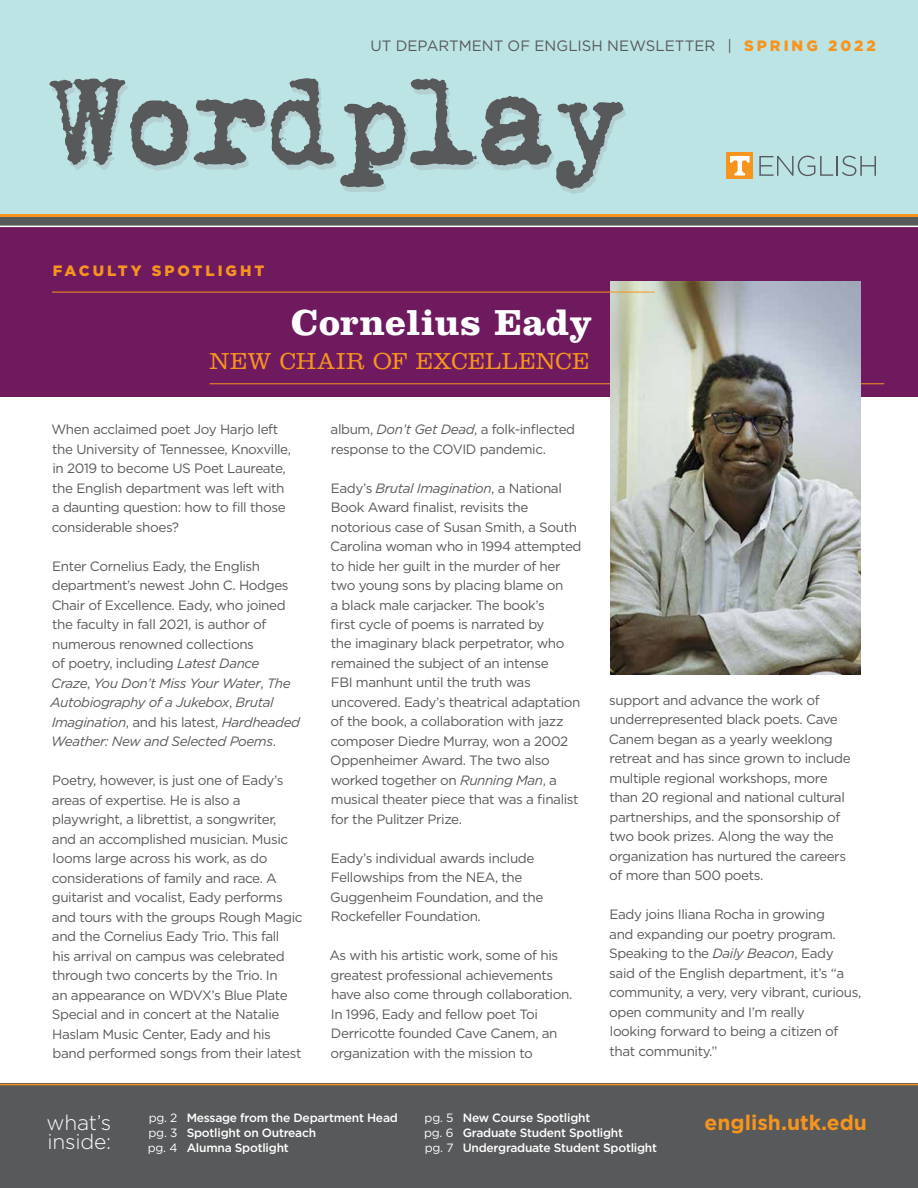
<style>
.page{position:relative;width:918px;height:1188px;background:#fff}
.page>*{position:absolute;margin:0;border:0;box-sizing:border-box;transform-origin:0 0}
.t1{font:700 37.5px "Clarendon LT Std";letter-spacing:.01em;color:#fff}
.t2{font:300 24px "Clarendon LT Std";letter-spacing:.02em;color:#f7941e}
.t3{font:700 21px "Gotham";color:#f7941e}
.t4{font:300 21px "Gotham";letter-spacing:-.01em;color:#fff}
.t5{font:15px "Gotham";color:#58595b}
.t6{font:900 15px "Gotham";letter-spacing:.2em;color:#f7941e}
.t7{font:13.5px/19.5px "Gotham";letter-spacing:-.03em;color:#58595b}
.t8{font:500 12px/15px "Gotham";letter-spacing:-.02em;color:#fff}
.t9{font:12px/15px "Gotham";letter-spacing:-.02em;color:#fff;text-align:justify}
.s1{font-weight:900;color:#f7941e}
.s2{font-style:italic}
</style>
<div class="page">
<div style="left:0;top:223px;width:918px;height:173px;background:#6f1a5f"></div>
<hr style="left:210px;top:383px;width:674px;height:1px;background:#f7941e">
<div style="left:0;top:0;width:918px;height:222px;background:#bce4e5"></div>
<svg style="left:50px;top:78px;width:574px;height:111px"></svg>
<div style="left:0;top:1084px;width:918px;height:104px;background:#58595b"></div>
<div style="left:727px;top:153px;width:26px;height:26px;background:#f7941e"></div>
<svg style="left:730px;top:156px;width:20px;height:20px"></svg>
<svg style="left:759px;top:156px;width:117px;height:20px"></svg>
<svg style="left:0;top:215px;width:918px;height:3px;background:#c28032"></svg>
<div style="left:0;top:218px;width:918px;height:8px;background:#58595b"></div>
<hr style="left:0;top:226px;width:918px;height:1px;background:#fff">
<hr style="left:0;top:1084px;width:918px;height:1px;background:#f7941e">
<img style="left:610px;top:282px;width:251px;height:392px">
<hr style="left:52px;top:292px;width:602px;height:1px;background:#f7941e">
<p class="t6" style="left:53px;top:261px;width:213px">FACULTY SPOTLIGHT</p>
<p class="t5" style="left:371px;top:36px;width:507px">UT DEPARTMENT OF ENGLISH NEWSLETTER | <span class="s1">S P R I N G 2 0 2 2</span></p>
<h1 class="t1" style="left:291px;top:300px;width:303px">Cornelius Eady</h1>
<h2 class="t2" style="left:209px;top:348px;width:381px">NEW CHAIR OF EXCELLENCE</h2>
<p class="t7" style="left:52px;top:419px;width:241px">When acclaimed poet Joy Harjo left the University of Tennessee, Knoxville, in 2019 to become US Poet Laureate, the English department was left with a daunting question: how to fill those considerable shoes?</p>
<p class="t7" style="left:51px;top:556px;width:251px">Enter Cornelius Eady, the English department’s newest John C. Hodges Chair of Excellence. Eady, who joined the faculty in fall 2021, is author of numerous renowned collections<br>of poetry, including <span class="s2">Latest Dance Craze</span>, <span class="s2">You Don’t Miss Your Water</span>, <span class="s2">The Autobiography of a Jukebox</span>, <span class="s2">Brutal Imagination</span>, and his latest, <span class="s2">Hardheaded Weather: New and Selected Poems</span>.</p>
<p class="t7" style="left:52px;top:770px;width:252px">Poetry, however, is just one of Eady’s areas of expertise. He is also a playwright, a librettist, a songwriter, and an accomplished musician. Music looms large across his work, as do considerations of family and race. A guitarist and vocalist, Eady performs and tours with the groups Rough Magic and the Cornelius Eady Trio. This fall<br>his arrival on campus was celebrated through two concerts by the Trio. In<br>an appearance on WDVX’s Blue Plate Special and in concert at the Natalie Haslam Music Center, Eady and his band performed songs from their latest</p>
<p class="t7" style="left:331px;top:419px;width:246px">album, <span class="s2">Don’t Get Dead</span>, a folk-inflected response to the COVID pandemic.</p>
<p class="t7" style="left:330px;top:478px;width:253px">Eady’s <span class="s2">Brutal Imagination</span>, a National Book Award finalist, revisits the notorious case of Susan Smith, a South Carolina woman who in 1994 attempted to hide her guilt in the murder of her two young sons by placing blame on<br>a black male carjacker. The book’s<br>first cycle of poems is narrated by<br>the imaginary black perpetrator, who remained the subject of an intense<br>FBI manhunt until the truth was uncovered. Eady’s theatrical adaptation of the book, a collaboration with jazz composer Diedre Murray, won a 2002<br>Oppenheimer Award. The two also worked together on <span class="s2">Running Man</span>, a musical theater piece that was a finalist for the Pulitzer Prize.</p>
<p class="t7" style="left:330px;top:848px;width:215px">Eady’s individual awards include<br>Fellowships from the NEA, the<br>Guggenheim Foundation, and the<br>Rockefeller Foundation.</p>
<p class="t7" style="left:329px;top:946px;width:244px">As with his artistic work, some of his greatest professional achievements have also come through collaboration.<br>In 1996, Eady and fellow poet Toi Derricotte founded Cave Canem, an organization with the mission to</p>
<p class="t7" style="left:609px;top:690px;width:243px">support and advance the work of underrepresented black poets. Cave Canem began as a yearly weeklong retreat and has since grown to include multiple regional workshops, more than 20 regional and national cultural partnerships, and the sponsorship of two book prizes. Along the way the organization has nurtured the careers of more than 500 poets.</p>
<p class="t7" style="left:609px;top:904px;width:254px">Eady joins Iliana Rocha in growing<br>and expanding our poetry program.<br>Speaking to the <span class="s2">Daily Beacon</span>, Eady said of the English department, it’s “a community, a very, very vibrant, curious, open community and I’m really<br>looking forward to being a citizen of that community.”</p>
<p class="t8" style="left:187px;top:1111px;width:213px">Message from the Department Head<br>Spotlight on Outreach<br>Alumna Spotlight</p>
<p class="t8" style="left:463px;top:1111px;width:196px">New Course Spotlight<br>Graduate Student Spotlight<br>Undergraduate Student Spotlight</p>
<p class="t9" style="left:148px;top:1110px;width:31px">pg. 2 pg. 3 pg. 4</p>
<p class="t9" style="left:424px;top:1110px;width:31px">pg. 5 pg. 6 pg. 7</p>
<h3 class="t4" style="left:46px;top:1109px;width:66px">what’s</h3>
<h3 class="t3" style="left:705px;top:1108px;width:164px">english.utk.edu</h3>
<h3 class="t4" style="left:48px;top:1128px;width:65px">inside:</h3>
</div>
